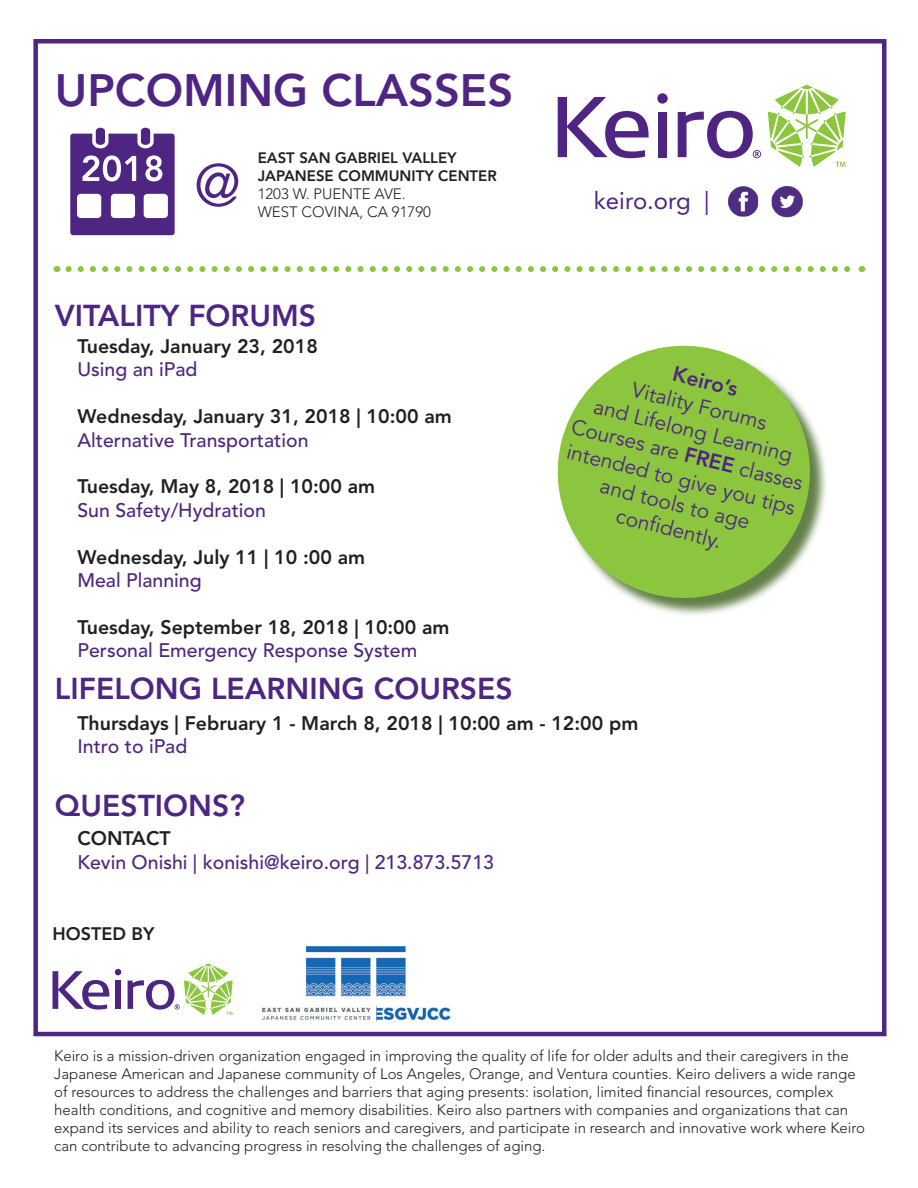
<style>
.page{position:relative;width:918px;height:1188px;background:#fff}
.page>*{position:absolute;margin:0;border:0;box-sizing:border-box;transform-origin:0 0}
.t1{font:58.5px "Avenir LT Std";color:#4e2582}
.t2{font:800 45px "Avenir LT Std";color:#4e2582}
.t3{font:800 30px "Avenir LT Std";color:#4e2582}
.t4{font:24px "Avenir LT Std";color:#4e2582}
.t5{font:21px/25.2px "Avenir LT Std";color:#4e2582;text-align:center}
.t6{font:800 21px "Avenir LT Std";color:#4e2582}
.t7{font:800 19.5px "Avenir LT Std";color:#231f20}
.t8{font:500 19.5px "Avenir LT Std";color:#4e2582}
.t9{font:800 18px "Avenir LT Std";color:#231f20}
.t10{font:300 15px/18px "Avenir LT Std";color:#231f20}
.t11{font:800 15px "Avenir LT Std";color:#231f20}
.s1{font-weight:800}
</style>
<div class="page">
<div style="left:33px;top:39px;width:853px;height:997px;border:4px solid #4e2582"></div>
<svg style="left:53px;top:971px;width:56px;height:39px"></svg>
<div style="left:115px;top:981px;width:6px;height:28px;background:#4e2582"></div>
<svg style="left:115px;top:969px;width:6px;height:6px"></svg>
<svg style="left:128px;top:964px;width:105px;height:51px"></svg>
<svg style="left:69px;top:266px;width:782px;height:6px"></svg>
<img style="left:262px;top:946px;width:189px;height:76px">
<div style="left:560px;top:348px;width:268px;height:269px;background:#30560c;opacity:.75"></div>
<svg style="left:557px;top:345px;width:266px;height:266px;fill:#8bc63e"></svg>
<div style="left:73px;top:136px;width:99px;height:97px;background:#4e2582"></div>
<div style="left:70px;top:134px;width:105px;height:101px;border:5px solid #4e2582"></div>
<svg style="left:83px;top:127px;width:79px;height:54px"></svg>
<div style="left:77px;top:194px;width:24px;height:24px;background:#fff;border-radius:4px"></div>
<div style="left:111px;top:194px;width:24px;height:24px;background:#fff;border-radius:4px"></div>
<div style="left:144px;top:194px;width:24px;height:24px;background:#fff;border-radius:4px"></div>
<svg style="left:768px;top:85px;width:78px;height:82px"></svg>
<svg style="left:558px;top:97px;width:91px;height:61px"></svg>
<div style="left:658px;top:112px;width:9px;height:45px;background:#4e2582"></div>
<div style="left:657px;top:93px;width:11px;height:11px;background:#4e2582;border-radius:50%"></div>
<svg style="left:678px;top:111px;width:83px;height:47px"></svg>
<img style="left:728px;top:186px;width:75px;height:32px">
<p class="t2" style="left:55px;top:63px;width:460px">UPCOMING CLASSES</p>
<p class="t1" style="left:194px;top:151px;width:48px">@</p>
<p class="t11" style="left:258px;top:149px;width:200px">EAST SAN GABRIEL VALLEY</p>
<p class="t11" style="left:258px;top:167px;width:241px">JAPANESE COMMUNITY CENTER</p>
<p class="t10" style="left:258px;top:185px;width:150px">1203 W. PUENTE AVE.</p>
<p class="t10" style="left:258px;top:203px;width:175px">WEST COVINA, CA 91790</p>
<p class="t3" style="left:55px;top:298px;width:263px">VITALITY FORUMS</p>
<p class="t4" style="left:594px;top:187px;width:117px">keiro.org |</p>
<p class="t7" style="left:77px;top:335px;width:242px">Tuesday, January 23, 2018</p>
<p class="t8" style="left:77px;top:358px;width:121px">Using an iPad</p>
<p class="t7" style="left:77px;top:405px;width:376px">Wednesday, January 31, 2018 | 10:00 am</p>
<p class="t8" style="left:77px;top:429px;width:233px">Alternative Transportation</p>
<p class="t7" style="left:77px;top:475px;width:299px">Tuesday, May 8, 2018 | 10:00 am</p>
<p class="t8" style="left:77px;top:499px;width:190px">Sun Safety/Hydration</p>
<p class="t7" style="left:77px;top:545px;width:289px">Wednesday, July 11 | 10 :00 am</p>
<p class="t8" style="left:77px;top:569px;width:126px">Meal Planning</p>
<p class="t7" style="left:77px;top:616px;width:374px">Tuesday, September 18, 2018 | 10:00 am</p>
<p class="t8" style="left:77px;top:639px;width:341px">Personal Emergency Response System</p>
<p class="t3" style="left:55px;top:671px;width:459px">LIFELONG LEARNING COURSES</p>
<p class="t7" style="left:77px;top:712px;width:562px">Thursdays | February 1 - March 8, 2018 | 10:00 am - 12:00 pm</p>
<p class="t8" style="left:77px;top:735px;width:111px">Intro to iPad</p>
<p class="t6" style="left:676px;top:361px;width:68px;rotate:14deg">Keiro’s</p>
<p class="t5" style="left:587px;top:366px;width:239px;rotate:14deg">Vitality Forums<br>and Lifelong Learning<br>Courses are <span class="s1">FREE</span> classes intended to give you tips and tools to age</p>
<p class="t5" style="left:620px;top:503px;width:109px;rotate:14deg">confi dently.</p>
<p class="t3" style="left:55px;top:788px;width:191px">QUESTIONS?</p>
<p class="t7" style="left:77px;top:827px;width:95px">CONTACT</p>
<p class="t8" style="left:77px;top:851px;width:418px">Kevin Onishi | konishi@keiro.org | 213.873.5713</p>
<p class="t9" style="left:52px;top:923px;width:103px">HOSTED BY</p>
<p class="t10" style="left:54px;top:1047px;width:812px">Keiro is a mission-driven organization engaged in improving the quality of life for older adults and their caregivers in the Japanese American and Japanese community of Los Angeles, Orange, and Ventura counties. Keiro delivers a wide range of resources to address the challenges and barriers that aging presents: isolation, limited financial resources, complex health conditions, and cognitive and memory disabilities. Keiro also partners with companies and organizations that can expand its services and ability to reach seniors and caregivers, and participate in research and innovative work where Keiro can contribute to advancing progress in resolving the challenges of aging.</p>
</div>
